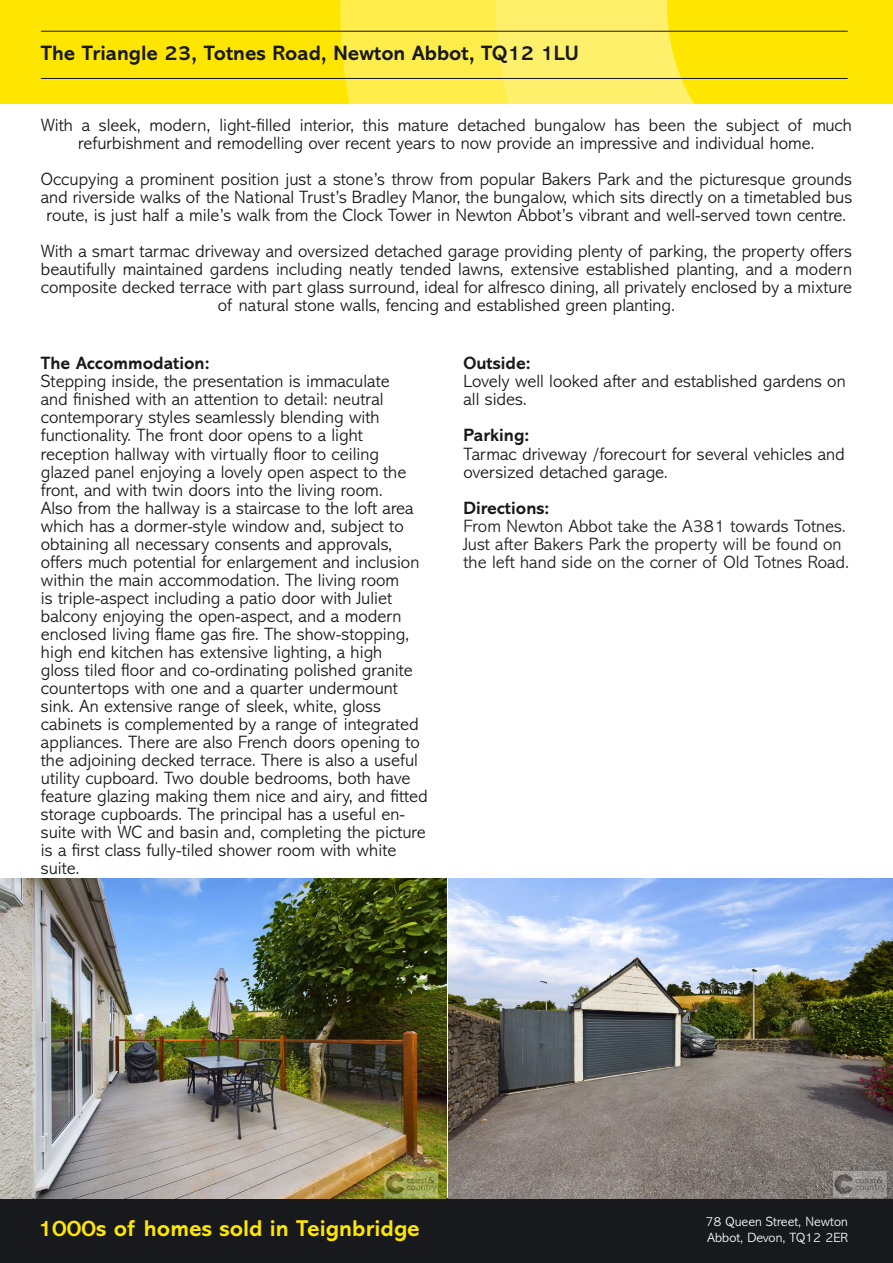
<style>
.page{position:relative;width:893px;height:1263px;background:#fff}
.page>*{position:absolute;margin:0;border:0;box-sizing:border-box;transform-origin:0 0}
.t1{font:700 23.1px "Abadi MT Std";color:#ffe601}
.t2{font:700 21px "Abadi MT Std";color:#17191c}
.t3{font:300 18px/18px "Abadi MT Std";color:#17191c;text-align:center}
.t4{font:300 18px/18px "Abadi MT Std";color:#231f20}
.t5{font:700 18px "Abadi MT Std";color:#17191c}
.t6{font:300 13.5px/16.5px "Abadi MT Std";color:#fff}
</style>
<div class="page">
<div style="left:0;top:0;width:893px;height:103px;background:#ffe601"></div>
<div style="left:340px;top:0;width:481px;height:103px;background:#ffed4c"></div>
<svg style="left:496px;top:0;width:325px;height:103px;background:#feea3a"></svg>
<div style="left:0;top:1198px;width:893px;height:65px;background:#17191c"></div>
<hr style="left:41px;top:31px;width:807px;height:1px;background:#17191c">
<hr style="left:41px;top:78px;width:807px;height:1px;background:#17191c">
<img style="left:0;top:878px;width:446px;height:320px">
<img style="left:449px;top:878px;width:444px;height:320px">
<p class="t2" style="left:41px;top:41px;width:539px">The Triangle 23, Totnes Road, Newton Abbot, TQ12 1LU</p>
<p class="t3" style="left:41px;top:117px;width:813px">With a sleek, modern, light-filled interior, this mature detached bungalow has been the subject of much refurbishment and remodelling over recent years to now provide an impressive and individual home.</p>
<p class="t3" style="left:41px;top:171px;width:813px">Occupying a prominent position just a stone’s throw from popular Bakers Park and the picturesque grounds and riverside walks of the National Trust’s Bradley Manor, the bungalow, which sits directly on a timetabled bus route, is just half a mile’s walk from the Clock Tower in Newton Abbot’s vibrant and well-served town centre.</p>
<p class="t3" style="left:41px;top:243px;width:813px">With a smart tarmac driveway and oversized detached garage providing plenty of parking, the property offers beautifully maintained gardens including neatly tended lawns, extensive established planting, and a modern composite decked terrace with part glass surround, ideal for alfresco dining, all privately enclosed by a mixture of natural stone walls, fencing and established green planting.</p>
<p class="t5" style="left:41px;top:353px;width:170px">The Accommodation:</p>
<p class="t3" style="left:41px;top:373px;width:388px;text-align:left">Stepping inside, the presentation is immaculate<br>and finished with an attention to detail: neutral contemporary styles seamlessly blending with functionality. The front door opens to a light reception hallway with virtually floor to ceiling glazed panel enjoying a lovely open aspect to the front, and with twin doors into the living room.<br>Also from the hallway is a staircase to the loft area which has a dormer-style window and, subject to obtaining all necessary consents and approvals, offers much potential for enlargement and inclusion within the main accommodation. The living room<br>is triple-aspect including a patio door with Juliet balcony enjoying the open-aspect, and a modern enclosed living flame gas fire. The show-stopping, high end kitchen has extensive lighting, a high<br>gloss tiled floor and co-ordinating polished granite countertops with one and a quarter undermount sink. An extensive range of sleek, white, gloss cabinets is complemented by a range of integrated appliances. There are also French doors opening to the adjoining decked terrace. There is also a useful utility cupboard. Two double bedrooms, both have feature glazing making them nice and airy, and fitted storage cupboards. The principal has a useful en&shy;suite with WC and basin and, completing the picture is a first class fully-tiled shower room with white suite.</p>
<p class="t5" style="left:463px;top:353px;width:69px">Outside:</p>
<p class="t3" style="left:463px;top:373px;width:384px;text-align:left">Lovely well looked after and established gardens on all sides.</p>
<p class="t5" style="left:463px;top:425px;width:67px">Parking:</p>
<p class="t3" style="left:463px;top:445px;width:383px;text-align:left">Tarmac driveway /forecourt for several vehicles and oversized detached garage.</p>
<p class="t5" style="left:463px;top:497px;width:87px">Directions:</p>
<p class="t4" style="left:463px;top:517px;width:387px">From Newton Abbot take the A381 towards Totnes.<br>Just after Bakers Park the property will be found on the left hand side on the corner of Old Totnes Road.</p>
<p class="t1" style="left:38px;top:1215px;width:383px">1000s of homes sold in Teignbridge</p>
<p class="t6" style="left:706px;top:1213px;width:144px">78 Queen Street, Newton<br>Abbot, Devon, TQ12 2ER</p>
</div>
